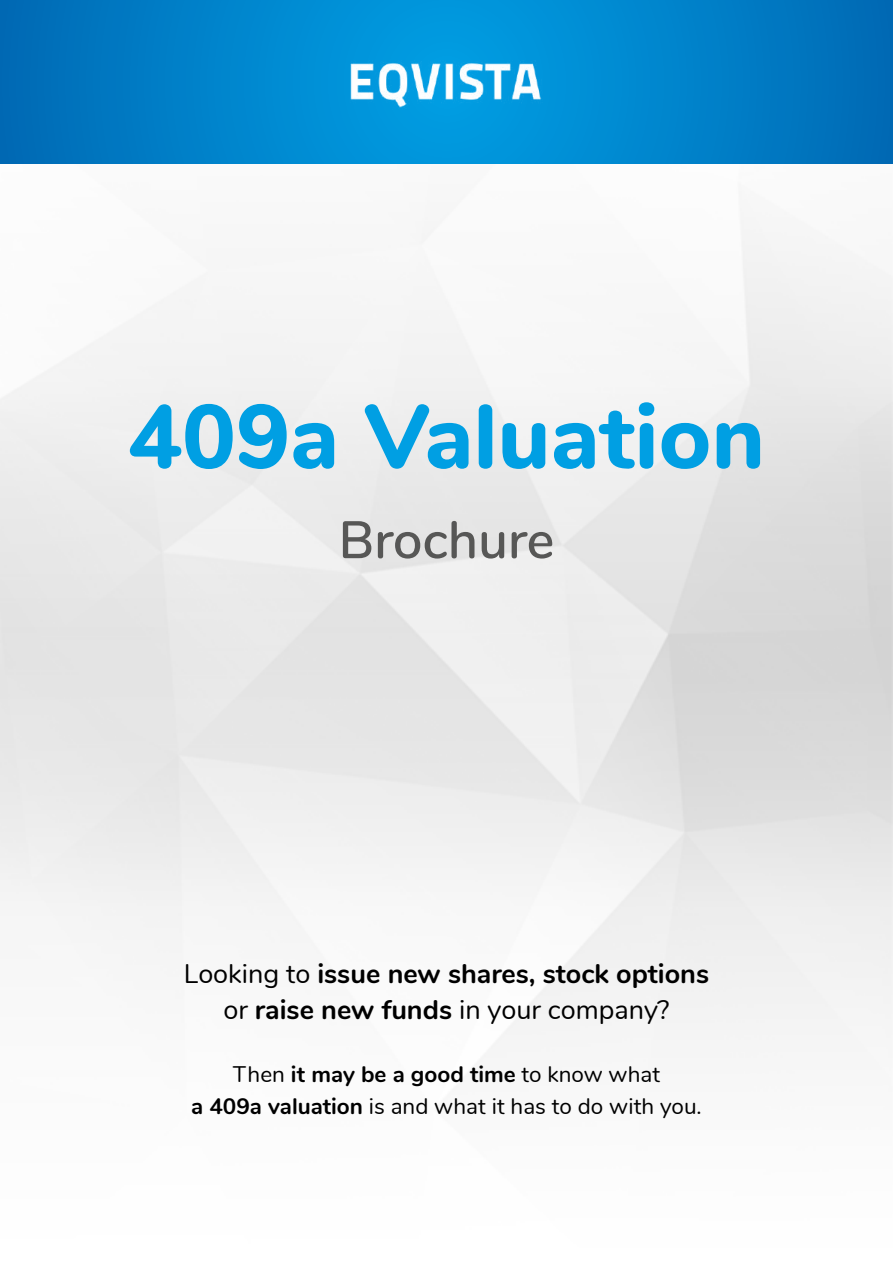
<style>
.page{position:relative;width:893px;height:1263px;background:#fff}
.page>*{position:absolute;margin:0;border:0;box-sizing:border-box;transform-origin:0 0}
.t1{font:800 90px "Nunito";color:#009fe3}
.t2{font:600 52.5px "Nunito";color:#575756}
.t3{font:700 27px/36px "Nunito";color:#000;text-align:center}
.t4{font:22.5px/31.5px "Nunito";color:#000;text-align:center}
.s1{font-weight:400}
.s2{font-weight:700}
</style>
<div class="page">
<svg style="left:0;top:0;width:893px;height:164px;background:#0081c9"></svg>
<img style="left:347px;top:49px;width:199px;height:64px">
<h1 class="t1" style="left:128px;top:370px;width:639px">409a Valuation</h1>
<h2 class="t2" style="left:339px;top:501px;width:217px">Brochure</h2>
<p class="t3" style="left:184px;top:954px;width:527px"><span class="s1">Looking to</span> issue new shares, stock options <span class="s1">or</span> raise new funds <span class="s1">in your company?</span></p>
<p class="t4" style="left:191px;top:1057px;width:512px">Then <span class="s2">it may be a good time</span> to know what<br><span class="s2">a 409a valuation</span> is and what it has to do with you.</p>
</div>
